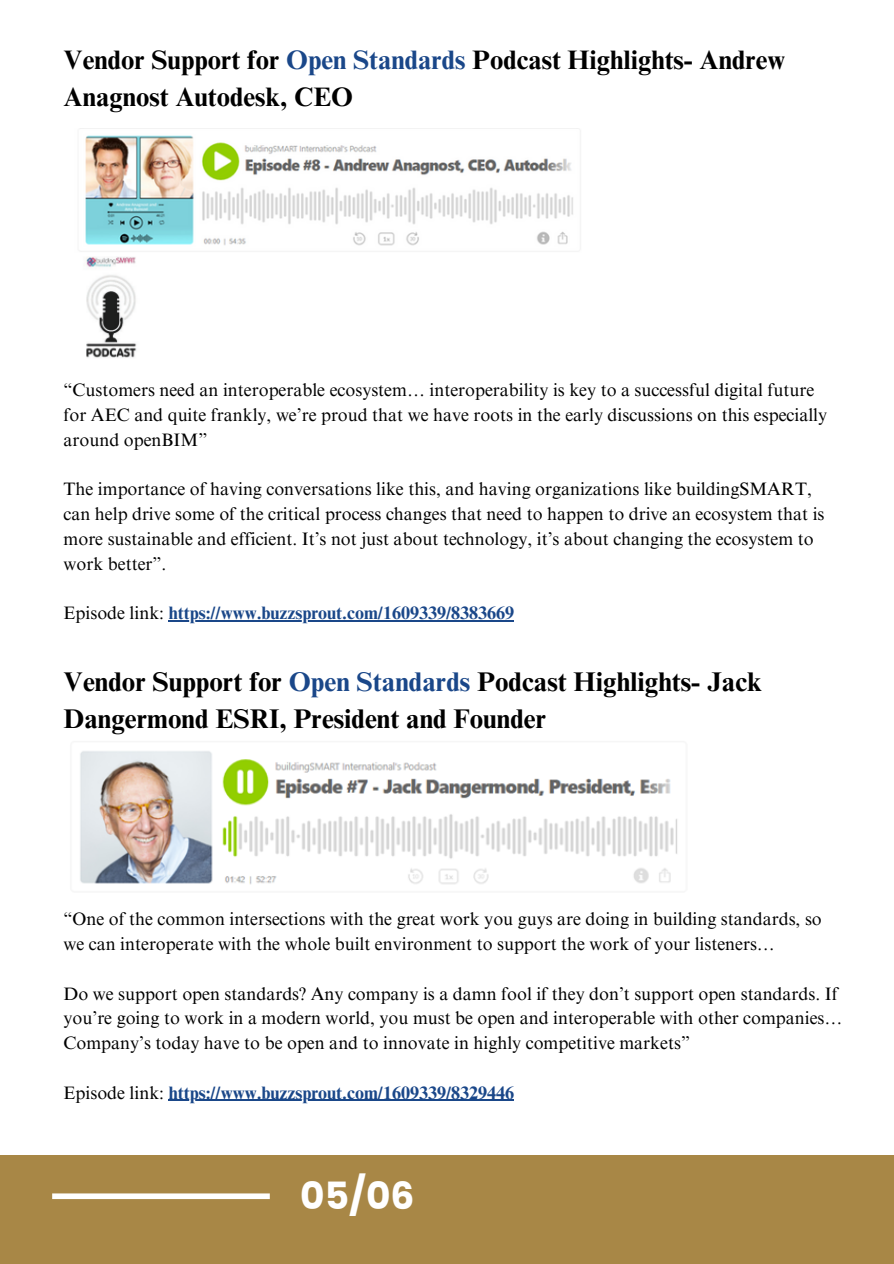
<style>
.page{position:relative;width:894px;height:1264px;background:#fff}
.page>*{position:absolute;margin:0;border:0;box-sizing:border-box;transform-origin:0 0}
.t1{font:700 37.5px "Poppins";color:#fff}
.t2{font:700 27px/37.2px "Times NRMT Pro";color:#000}
.t3{font:700 26.7px/37.2px "Times NRMT Pro";color:#000}
.t4{font:18px/24.8px "Times NRMT Pro";color:#000}
.t5{font:700 18px "Times NRMT Pro";color:#1a4789}
.s1{color:#1a4789}
.s2{font-weight:400;color:#000}
</style>
<div class="page">
<div style="left:0;top:1155px;width:893px;height:108px;background:#a88746"></div>
<div style="left:52px;top:1193px;width:218px;height:5px;background:#fff"></div>
<img style="left:86px;top:257px;width:51px;height:101px">
<img style="left:80px;top:751px;width:597px;height:134px">
<hr style="left:169px;top:620px;width:345px;height:1px;background:#1a4789">
<hr style="left:169px;top:1099px;width:345px;height:1px;background:#1a4789">
<img style="left:81px;top:131px;width:500px;height:121px">
<h3 class="t3" style="left:64px;top:45px;width:722px">Vendor Support for <span class="s1">Open Standards</span> Podcast Highlights- Andrew<br>Anagnost Autodesk, CEO</h3>
<p class="t4" style="left:64px;top:380px;width:764px">“Customers need an interoperable ecosystem… interoperability is key to a successful digital future for AEC and quite frankly, we’re proud that we have roots in the early discussions on this especially around openBIM”</p>
<p class="t4" style="left:64px;top:479px;width:762px">The importance of having conversations like this, and having organizations like buildingSMART, can help drive some of the critical process changes that need to happen to drive an ecosystem that is more sustainable and efficient. It’s not just about technology, it’s about changing the ecosystem to work better”.</p>
<p class="t5" style="left:64px;top:606px;width:452px"><span class="s2">Episode link:</span> https://www.buzzsprout.com/1609339/8383669</p>
<h2 class="t2" style="left:64px;top:666px;width:700px">Vendor Support for <span class="s1">Open Standards</span> Podcast Highlights- Jack<br>Dangermond ESRI, President and Founder</h2>
<p class="t4" style="left:64px;top:909px;width:759px">“One of the common intersections with the great work you guys are doing in building standards, so we can interoperate with the whole built environment to support the work of your listeners…</p>
<p class="t4" style="left:64px;top:983px;width:780px">Do we support open standards? Any company is a damn fool if they don’t support open standards. If you’re going to work in a modern world, you must be open and interoperable with other companies…<br>Company’s today have to be open and to innovate in highly competitive markets”</p>
<p class="t5" style="left:64px;top:1085px;width:452px"><span class="s2">Episode link:</span> https://www.buzzsprout.com/1609339/8329446</p>
<h1 class="t1" style="left:300px;top:1169px;width:116px">05/06</h1>
</div>
